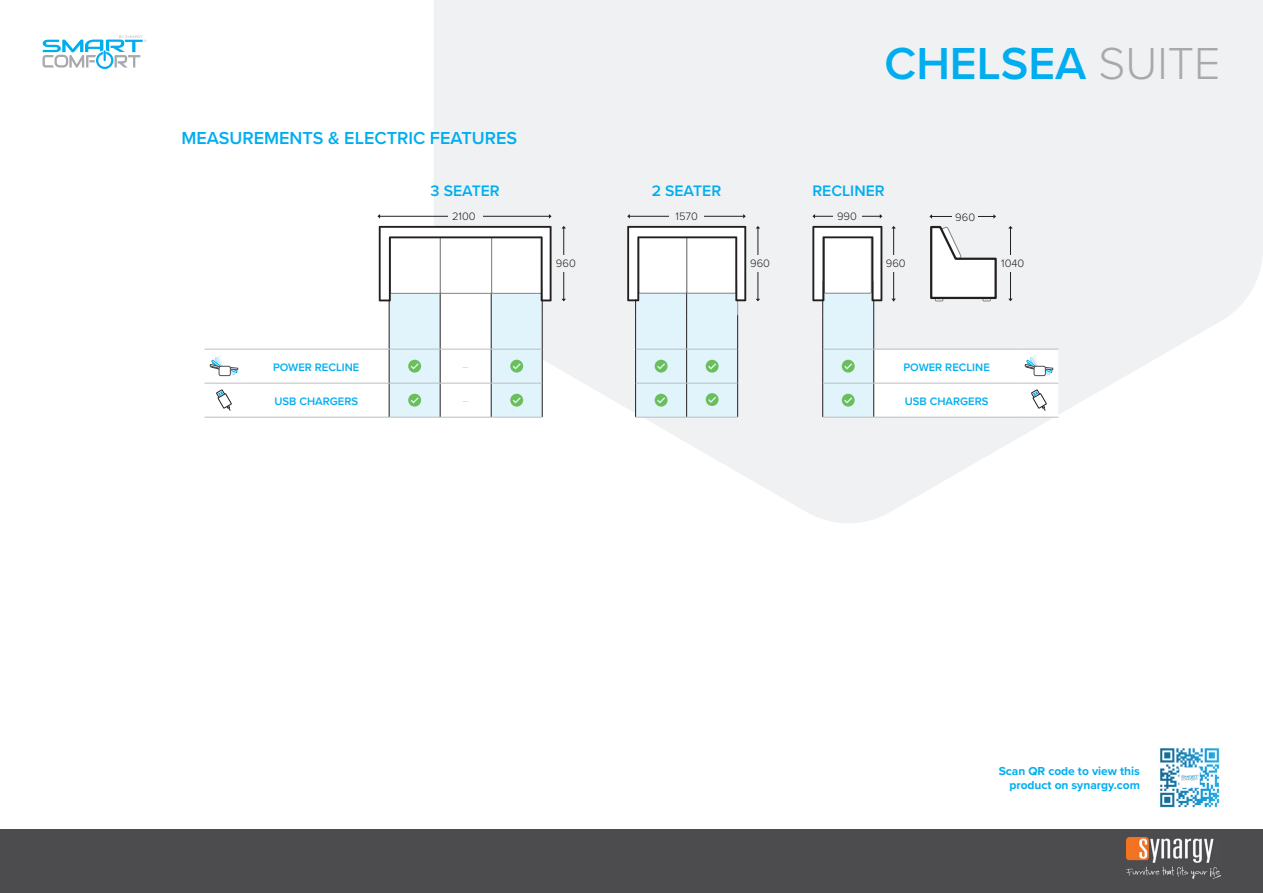
<style>
.page{position:relative;width:1263px;height:893px;background:#fff}
.page>*{position:absolute;margin:0;border:0;box-sizing:border-box;transform-origin:0 0}
.t1{font:600 46.5px "Proxima Nova";color:#00aeef}
.t2{font:600 18px "Proxima Nova";color:#00aeef}
.t3{font:600 15.75px "Proxima Nova";color:#00aeef}
.t4{font:700 12px/14.4px "Proxima Nova";color:#00aeef;text-align:right}
.t5{font:600 11.25px "Proxima Nova";color:#00aeef}
.t6{font:300 11.1px "Proxima Nova";color:#231f20}
.t7{font:100 10.5px "Proxima Nova T";color:#a8a9ad}
.s1{font-weight:300;color:#a8a9ad}
</style>
<div class="page">
<div style="left:0;top:829px;width:1263px;height:64px;background:#4c4c4f"></div>
<svg style="left:43px;top:36px;width:103px;height:33px"></svg>
<img style="left:1126px;top:837px;width:94px;height:41px">
<svg style="left:434px;top:0;width:829px;height:523px;fill:#f0f1f2"></svg>
<hr style="left:822px;top:417px;width:52px;height:1px;background:#bcbdc0">
<hr style="left:874px;top:417px;width:145px;height:1px;background:#bcbdc0">
<hr style="left:1019px;top:417px;width:39px;height:1px;background:#bcbdc0">
<hr style="left:204px;top:349px;width:39px;height:1px;background:#bcbdc0">
<hr style="left:243px;top:349px;width:146px;height:1px;background:#bcbdc0">
<hr style="left:204px;top:383px;width:39px;height:1px;background:#bcbdc0">
<hr style="left:204px;top:417px;width:39px;height:1px;background:#bcbdc0">
<hr style="left:389px;top:417px;width:51px;height:1px;background:#bcbdc0">
<hr style="left:440px;top:417px;width:51px;height:1px;background:#bcbdc0">
<hr style="left:491px;top:417px;width:51px;height:1px;background:#bcbdc0">
<hr style="left:243px;top:383px;width:146px;height:1px;background:#bcbdc0">
<hr style="left:243px;top:417px;width:146px;height:1px;background:#bcbdc0">
<svg style="left:209px;top:356px;width:29px;height:55px"></svg>
<hr style="left:635px;top:417px;width:52px;height:1px;background:#bcbdc0">
<hr style="left:687px;top:417px;width:51px;height:1px;background:#bcbdc0">
<svg style="left:379px;top:226px;width:172px;height:191px"></svg>
<svg style="left:627px;top:226px;width:119px;height:191px"></svg>
<hr style="left:379px;top:216px;width:172px;height:1px;background:#231f20">
<div style="left:448px;top:208px;width:34px;height:16px;background:#f0f1f2"></div>
<hr style="left:563px;top:227px;width:1px;height:73px;background:#231f20">
<div style="left:553px;top:255px;width:34px;height:17px;background:#f0f1f2"></div>
<svg style="left:561px;top:226px;width:5px;height:3px"></svg>
<hr style="left:629px;top:216px;width:115px;height:1px;background:#231f20">
<div style="left:669px;top:208px;width:35px;height:16px;background:#f0f1f2"></div>
<svg style="left:743px;top:214px;width:3px;height:4px"></svg>
<hr style="left:758px;top:227px;width:1px;height:73px;background:#231f20">
<div style="left:747px;top:255px;width:35px;height:17px;background:#f0f1f2"></div>
<hr style="left:814px;top:216px;width:67px;height:1px;background:#231f20">
<div style="left:833px;top:208px;width:28px;height:16px;background:#f0f1f2"></div>
<hr style="left:931px;top:216px;width:63px;height:1px;background:#231f20">
<div style="left:952px;top:208px;width:25px;height:16px;background:#f0f1f2"></div>
<svg style="left:929px;top:214px;width:3px;height:5px"></svg>
<svg style="left:993px;top:214px;width:3px;height:5px"></svg>
<svg style="left:812px;top:226px;width:246px;height:191px"></svg>
<img style="left:1160px;top:748px;width:60px;height:60px">
<h2 class="t2" style="left:181px;top:124px;width:337px">MEASUREMENTS &amp; ELECTRIC FEATURES</h2>
<h1 class="t1" style="left:885px;top:29px;width:337px">CHELSEA <span class="s1">SUITE</span></h1>
<h3 class="t3" style="left:431px;top:179px;width:71px">3 SEATER</h3>
<h3 class="t3" style="left:652px;top:179px;width:71px">2 SEATER</h3>
<h3 class="t3" style="left:812px;top:179px;width:74px">RECLINER</h3>
<p class="t6" style="left:452px;top:208px;width:25px">2100</p>
<p class="t6" style="left:675px;top:208px;width:24px">1570</p>
<p class="t6" style="left:837px;top:208px;width:21px">990</p>
<p class="t6" style="left:955px;top:209px;width:21px">960</p>
<p class="t6" style="left:556px;top:255px;width:21px">960</p>
<p class="t6" style="left:750px;top:255px;width:21px">960</p>
<p class="t6" style="left:886px;top:255px;width:21px">960</p>
<p class="t6" style="left:1001px;top:255px;width:25px">1040</p>
<p class="t5" style="left:273px;top:358px;width:88px">POWER RECLINE</p>
<p class="t7" style="left:463px;top:359px;width:8px">–</p>
<p class="t5" style="left:274px;top:392px;width:85px">USB CHARGERS</p>
<p class="t7" style="left:463px;top:393px;width:8px">–</p>
<p class="t5" style="left:903px;top:358px;width:88px">POWER RECLINE</p>
<p class="t5" style="left:905px;top:392px;width:85px">USB CHARGERS</p>
<p class="t4" style="left:999px;top:764px;width:143px">Scan QR code to view this product on synargy.com</p>
</div>
